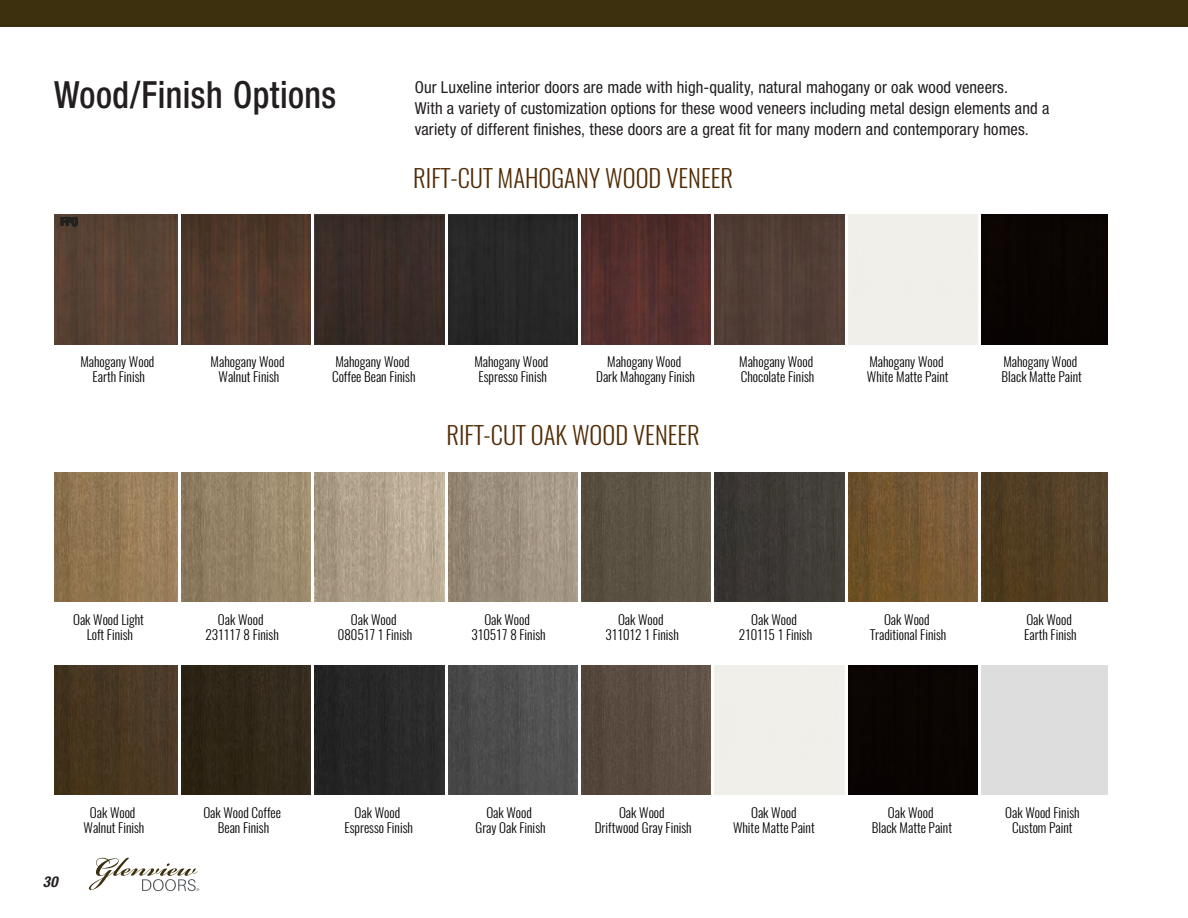
<style>
.page{position:relative;width:1188px;height:918px;background:#fff}
.page>*{position:absolute;margin:0;border:0;box-sizing:border-box;transform-origin:0 0}
.PRODUCT_TITLE{font:500 condensed 37.5px "Helvetica Neue LT Std";letter-spacing:.015em;color:#231f20;scale:.92 1}
.t1{font:300 24.6px "Oswald";color:#522c05}
.t2{font:condensed 16.5px/21px "Helvetica Neue LT Std";letter-spacing:.01em;color:#231f20}
.t3{font:italic 700 condensed 15px "Helvetica Neue LT Std";color:#231f20}
.t4{font:300 13.2px/15.1px "Oswald";color:#000;text-align:center}
.t5{font:700 condensed 12.3px "Helvetica Neue LT Std";color:#212120;scale:.9 1}
</style>
<div class="page">
<img style="left:54px;top:215px;width:123px;height:129px">
<img style="left:182px;top:215px;width:129px;height:129px">
<div style="left:315px;top:215px;width:129px;height:129px;background:#392c27"></div>
<div style="left:448px;top:215px;width:129px;height:129px;background:#272727"></div>
<img style="left:582px;top:215px;width:129px;height:129px">
<div style="left:715px;top:215px;width:129px;height:129px;background:#513d35"></div>
<div style="left:982px;top:215px;width:125px;height:129px;background:#0a0402"></div>
<img style="left:54px;top:473px;width:123px;height:129px">
<img style="left:182px;top:473px;width:129px;height:129px">
<img style="left:315px;top:473px;width:129px;height:129px">
<img style="left:448px;top:473px;width:129px;height:129px">
<img style="left:582px;top:473px;width:129px;height:129px">
<img style="left:715px;top:473px;width:129px;height:129px">
<img style="left:848px;top:473px;width:130px;height:129px">
<img style="left:982px;top:473px;width:125px;height:129px">
<img style="left:54px;top:666px;width:123px;height:129px">
<img style="left:182px;top:666px;width:129px;height:129px">
<div style="left:315px;top:666px;width:129px;height:129px;background:#272727"></div>
<img style="left:448px;top:666px;width:129px;height:129px">
<img style="left:582px;top:666px;width:129px;height:129px">
<div style="left:848px;top:666px;width:130px;height:129px;background:#0a0402"></div>
<div style="left:0;top:0;width:1188px;height:27px;background:#3d300e"></div>
<svg style="left:89px;top:858px;width:110px;height:33px"></svg>
<p class="PRODUCT_TITLE" style="left:54px;top:72px;width:308px">Wood/Finish Options</p>
<p class="t5" style="left:61px;top:214px;width:21px">FPO</p>
<p class="t2" style="left:415px;top:76px;width:636px">Our Luxeline interior doors are made with high-quality, natural mahogany or oak wood veneers.<br>With a variety of customization options for these wood veneers including metal design elements and a variety of different finishes, these doors are a great fit for many modern and contemporary homes.</p>
<p class="t1" style="left:413px;top:162px;width:321px">RIFT-CUT MAHOGANY WOOD VENEER</p>
<p class="t4" style="left:80px;top:354px;width:76px">Mahogany Wood<br>Earth Finish</p>
<p class="t4" style="left:211px;top:354px;width:76px">Mahogany Wood<br>Walnut Finish</p>
<p class="t4" style="left:332px;top:354px;width:85px;text-align:left">Mahogany Wood<br>Coffee Bean Finish</p>
<p class="t4" style="left:474px;top:354px;width:76px">Mahogany Wood<br>Espresso Finish</p>
<p class="t4" style="left:596px;top:354px;width:100px">Mahogany Wood<br>Dark Mahogany Finish</p>
<p class="t4" style="left:739px;top:354px;width:77px;text-align:left">Mahogany Wood<br>Chocolate Finish</p>
<p class="t4" style="left:867px;top:354px;width:83px;text-align:left">Mahogany Wood<br>White Matte Paint</p>
<p class="t4" style="left:1002px;top:354px;width:82px;text-align:left">Mahogany Wood<br>Black Matte Paint</p>
<p class="t1" style="left:447px;top:419px;width:255px">RIFT-CUT OAK WOOD VENEER</p>
<p class="t4" style="left:73px;top:612px;width:72px">Oak Wood Light<br>Loft Finish</p>
<p class="t4" style="left:205px;top:612px;width:75px">Oak Wood<br>231117 8 Finish</p>
<p class="t4" style="left:338px;top:612px;width:76px">Oak Wood<br>080517 1 Finish</p>
<p class="t4" style="left:471px;top:612px;width:76px">Oak Wood<br>310517 8 Finish</p>
<p class="t4" style="left:605px;top:612px;width:75px">Oak Wood<br>311012 1 Finish</p>
<p class="t4" style="left:739px;top:612px;width:75px">Oak Wood<br>210115 1 Finish</p>
<p class="t4" style="left:870px;top:612px;width:78px">Oak Wood<br>Traditional Finish</p>
<p class="t4" style="left:1024px;top:612px;width:54px;text-align:left">Oak Wood<br>Earth Finish</p>
<p class="t3" style="left:43px;top:872px;width:16px">30</p>
<p class="t4" style="left:84px;top:805px;width:62px">Oak Wood<br>Walnut Finish</p>
<p class="t4" style="left:203px;top:805px;width:79px">Oak Wood Coffee<br>Bean Finish</p>
<p class="t4" style="left:344px;top:805px;width:70px">Oak Wood<br>Espresso Finish</p>
<p class="t4" style="left:475px;top:805px;width:72px">Oak Wood<br>Gray Oak Finish</p>
<p class="t4" style="left:595px;top:805px;width:98px">Oak Wood<br>Driftwood Gray Finish</p>
<p class="t4" style="left:733px;top:805px;width:83px">Oak Wood<br>White Matte Paint</p>
<p class="t4" style="left:872px;top:805px;width:82px">Oak Wood<br>Black Matte Paint</p>
<p class="t4" style="left:1005px;top:805px;width:76px">Oak Wood Finish<br>Custom Paint</p>
</div>
